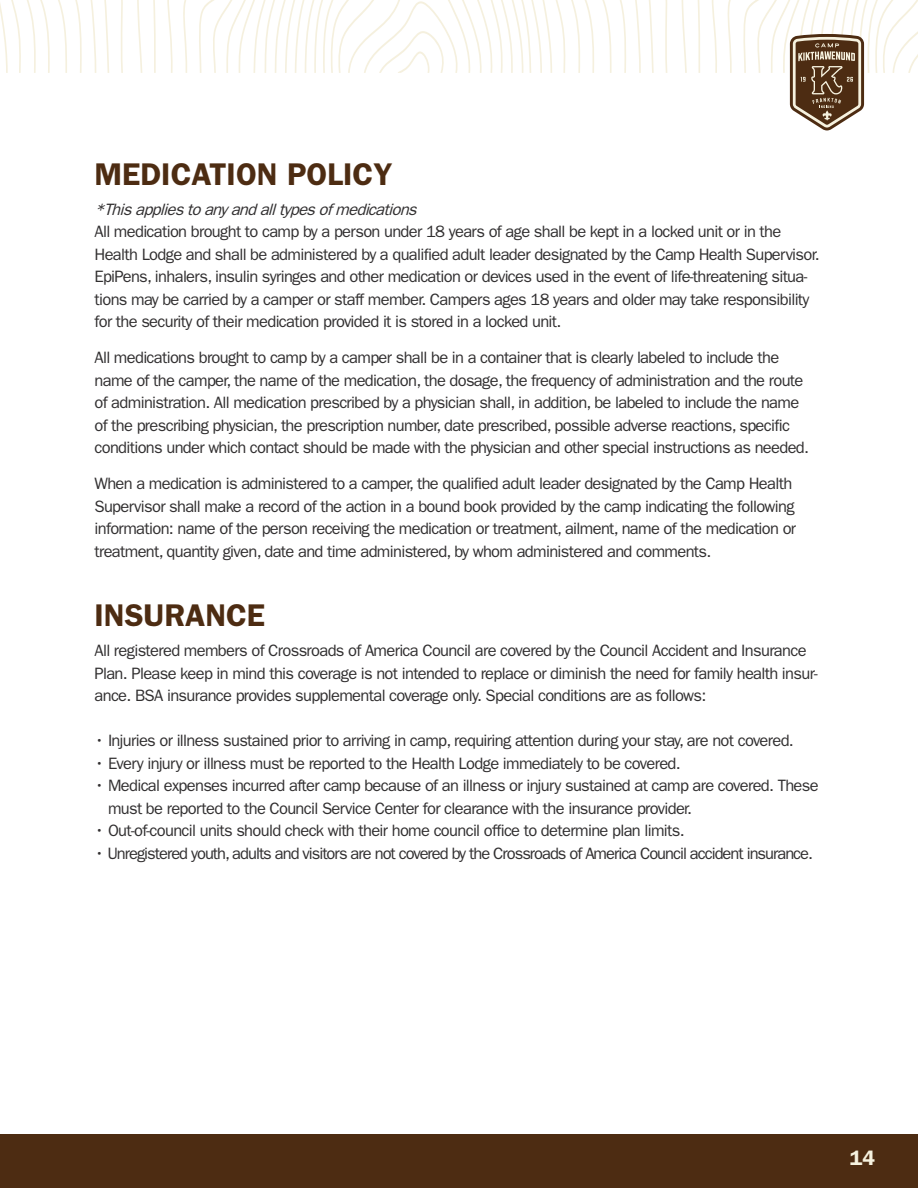
<style>
.page{position:relative;width:918px;height:1188px;background:#fff}
.page>*{position:absolute;margin:0;border:0;box-sizing:border-box;transform-origin:0 0}
.Subhead{font:600 31.5px "ITC Franklin Gothic Std";color:#4d2c12}
.t1{font:600 21px "ITC Franklin Gothic Std";color:#f6f2df}
.t2{font:16.5px/22.5px "ITC Franklin Gothic Std";letter-spacing:-.04em;color:#312f30}
.t3{font:16.5px "ITC Franklin Gothic Std";letter-spacing:-.06em;color:#312f30}
.t4{font:italic 16.5px "ITC Franklin Gothic Std";color:#312f30}
</style>
<div class="page">
<div style="left:0;top:1134px;width:918px;height:54px;background:#4d2c12"></div>
<svg style="left:0;top:0;width:918px;height:130px"></svg>
<p class="Subhead" style="left:94px;top:155px;width:299px">MEDICATION POLICY</p>
<p class="t4" style="left:94px;top:200px;width:329px">*Thisappliestoanyandalltypesofmedications</p>
<p class="t2" style="left:94px;top:221px;width:727px">All medication brought to camp by a person under 18 years of age shall be kept in a locked unit or in the Health Lodge and shall be administered by a qualified adult leader designated by the Camp Health Supervisor.<br>EpiPens, inhalers, insulin syringes and other medication or devices used in the event of life-threatening situa&shy;tions may be carried by a camper or staff member. Campers ages 18 years and older may take responsibility for the security of their medication provided it is stored in a locked unit.</p>
<p class="t2" style="left:94px;top:347px;width:716px">All medications brought to camp by a camper shall be in a container that is clearly labeled to include the name of the camper, the name of the medication, the dosage, the frequency of administration and the route of administration. All medication prescribed by a physician shall, in addition, be labeled to include the name of the prescribing physician, the prescription number, date prescribed, possible adverse reactions, specific conditions under which contact should be made with the physician and other special instructions as needed.</p>
<p class="t2" style="left:94px;top:473px;width:703px">When a medication is administered to a camper, the qualified adult leader designated by the Camp Health Supervisor shall make a record of the action in a bound book provided by the camp indicating the following information: name of the person receiving the medication or treatment, ailment, name of the medication or treatment, quantity given, date and time administered, by whom administered and comments.</p>
<p class="Subhead" style="left:94px;top:597px;width:172px">INSURANCE</p>
<p class="t2" style="left:94px;top:640px;width:725px">All registered members of Crossroads of America Council are covered by the Council Accident and Insurance<br>Plan. Please keep in mind this coverage is not intended to replace or diminish the need for family health insur&shy;ance. BSA insurance provides supplemental coverage only. Special conditions are as follows:</p>
<p class="t2" style="left:94px;top:730px;width:701px">• Injuries or illness sustained prior to arriving in camp, requiring attention during your stay, are not covered.</p>
<p class="t2" style="left:94px;top:752px;width:588px">• Every injury or illness must be reported to the Health Lodge immediately to be covered.</p>
<p class="t2" style="left:108px;top:775px;width:712px;text-indent:-14px">• Medical expenses incurred after camp because of an illness or injury sustained at camp are covered. These must be reported to the Council Service Center for clearance with the insurance provider.</p>
<p class="t2" style="left:94px;top:820px;width:592px">• Out-of-council units should check with their home council office to determine plan limits.</p>
<p class="t3" style="left:94px;top:844px;width:720px">• Unregistered youth, adults and visitors are not covered by the Crossroads of America Council accident insurance.</p>
<p class="t1" style="left:850px;top:1146px;width:27px">14</p>
</div>
